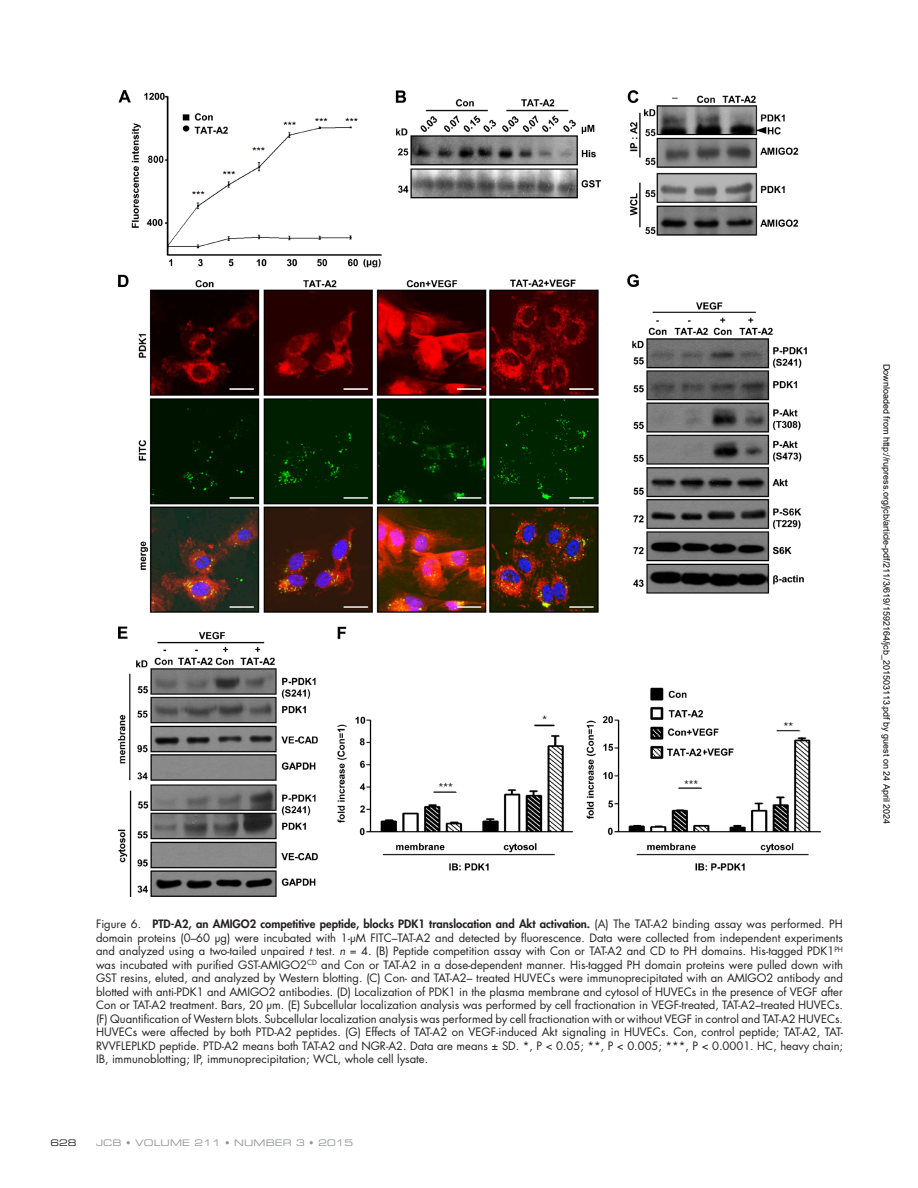
<style>
.page{position:relative;width:918px;height:1188px;background:#fff}
.page>*{position:absolute;margin:0;border:0;box-sizing:border-box;transform-origin:0 0}
.fig_p{font:11.25px/13.5px "Futura Std";color:#231f20;text-align:justify}
.t1{font:9px "Arial";color:#000}
.t2{font:9px "Eurostile LT Std Ex 2";letter-spacing:.01em;color:#939598}
.pageFolio{font:9px "Eurostile LT Std Ex 2";color:#231f20}
.s1{font-weight:800}
.s2{font-style:italic}
</style>
<div class="page">
<img style="left:119px;top:90px;width:701px;height:807px">
<p class="fig_p" style="left:96px;top:917px;width:749px">Figure 6. <span class="s1">PTD-A2, an AMIGO2 competitive peptide, blocks PDK1 translocation and Akt activation.</span> (A) The TAT-A2 binding assay was performed. PH domain proteins (0–60 µg) were incubated with 1-µM FITC–TAT-A2 and detected by fluorescence. Data were collected from independent experiments and analyzed using a two-tailed unpaired <span class="s2">t</span> test. <span class="s2">n</span> = 4. (B) Peptide competition assay with Con or TAT-A2 and CD to PH domains. His-tagged PDK1<sup>PH </sup>was incubated with purified GST-AMIGO2<sup>CD</sup> and Con or TAT-A2 in a dose-dependent manner. His-tagged PH domain proteins were pulled down with GST resins, eluted, and analyzed by Western blotting. (C) Con- and TAT-A2– treated HUVECs were immunoprecipitated with an AMIGO2 antibody and blotted with anti-PDK1 and AMIGO2 antibodies. (D) Localization of PDK1 in the plasma membrane and cytosol of HUVECs in the presence of VEGF after Con or TAT-A2 treatment. Bars, 20 µm. (E) Subcellular localization analysis was performed by cell fractionation in VEGF-treated, TAT-A2–treated HUVECs. (F) Quantification of Western blots. Subcellular localization analysis was performed by cell fractionation with or without VEGF in control and TAT-A2 HUVECs.<br>HUVECs were affected by both PTD-A2 peptides. (G) Effects of TAT-A2 on VEGF-induced Akt signaling in HUVECs. Con, control peptide; TAT-A2, TAT-RVVFLEPLKD peptide. PTD-A2 means both TAT-A2 and NGR-A2. Data are means ± SD. *, P &lt; 0.05; **, P &lt; 0.005; ***, P &lt; 0.0001. HC, heavy chain; IB, immunoblotting; IP, immunoprecipitation; WCL, whole cell lysate.</p>
<p class="pageFolio" style="left:50px;top:1136px;width:28px">628</p>
<p class="t2" style="left:96px;top:1136px;width:259px">JCB • VOLUME 211 • NUMBER 3 • 2015</p>
<p class="t1" style="left:890px;top:364px;width:462px;rotate:90deg">Downloaded from http://rupress.org/jcb/article-pdf/211/3/619/1592164/jcb_201503113.pdf by guest on 24 April 2024</p>
</div>
